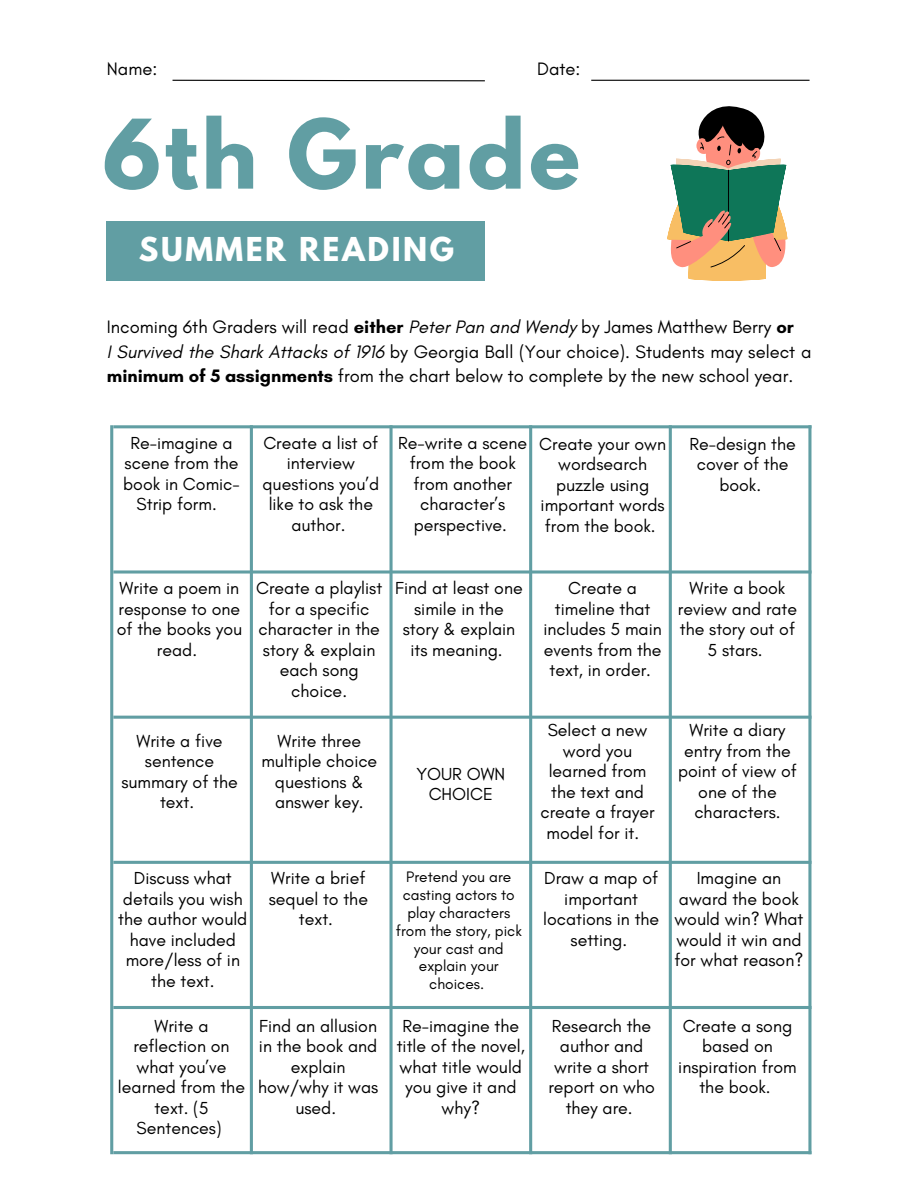
<style>
.page{position:relative;width:918px;height:1188px;background:#fff}
.page>*{position:absolute;margin:0;border:0;box-sizing:border-box;transform-origin:0 0}
.t1{font:700 84.9px "League Spartan";letter-spacing:.04em;color:#619ea3}
.t2{font:700 29.25px "League Spartan";letter-spacing:.09em;color:#fff}
.t3{font:18.3px/24.8px "Glacial Indifference";color:#000}
.t4{font:17.7px/20.5px "Glacial Indifference";color:#000;text-align:center}
.t5{font:15.45px/17.9px "Glacial Indifference";color:#000;text-align:center}
.s1{font-weight:700}
.s2{font-style:italic}
</style>
<div class="page">
<hr style="left:113px;top:425px;width:698px;height:3px;background:#619ea3">
<svg style="left:113px;top:570px;width:695px;height:4px;background:#85b4b7"></svg>
<hr style="left:113px;top:716px;width:698px;height:3px;background:#619ea3">
<hr style="left:113px;top:861px;width:698px;height:3px;background:#619ea3">
<hr style="left:113px;top:1006px;width:698px;height:3px;background:#619ea3">
<hr style="left:113px;top:1151px;width:698px;height:3px;background:#619ea3">
<hr style="left:110px;top:425px;width:3px;height:729px;background:#619ea3">
<svg style="left:389px;top:425px;width:4px;height:726px;background:#84b3b7"></svg>
<hr style="left:250px;top:425px;width:3px;height:729px;background:#619ea3">
<hr style="left:529px;top:425px;width:3px;height:729px;background:#619ea3">
<hr style="left:669px;top:425px;width:3px;height:729px;background:#619ea3">
<hr style="left:808px;top:425px;width:3px;height:729px;background:#619ea3">
<svg style="left:172px;top:79px;width:313px;height:3px"></svg>
<hr style="left:591px;top:80px;width:219px;height:1px;background:#000">
<div style="left:107px;top:221px;width:378px;height:60px;background:#619ea3"></div>
<svg style="left:667px;top:106px;width:121px;height:175px"></svg>
<h4 class="t3" style="left:107px;top:56px;width:52px">Name:</h4>
<p class="t3" style="left:537px;top:56px;width:45px">Date:</p>
<h4 class="t1" style="left:103px;top:112px;width:479px">6th Grade</h4>
<h4 class="t2" style="left:139px;top:235px;width:317px">SUMMER READING</h4>
<h4 class="t3" style="left:107px;top:314px;width:706px">Incoming 6th Graders will read <span class="s1">either</span> <span class="s2">Peter Pan and Wendy</span> by James Matthew Berry <span class="s1">or<br></span><span class="s2">I Survived the Shark Attacks of 1916</span> by Georgia Ball (Your choice). Students may select a <span class="s1">minimum of 5 assignments</span> from the chart below to complete by the new school year.</h4>
<h4 class="t4" style="left:123px;top:432px;width:118px">Re-imagine a scene from the book in Comic-<br>Strip form.</h4>
<h1 class="t4" style="left:263px;top:432px;width:118px">Create a list of interview questions you’d like to ask the author.</h1>
<h4 class="t4" style="left:398px;top:432px;width:131px">Re-write a scene from the book from another character’s perspective.</h4>
<h4 class="t4" style="left:539px;top:433px;width:128px">Create your own wordsearch puzzle using important words from the book.</h4>
<h4 class="t4" style="left:690px;top:433px;width:108px">Re-design the cover of the book.</h4>
<h4 class="t4" style="left:117px;top:578px;width:127px">Write a poem in response to one of the books you read.</h4>
<p class="t4" style="left:256px;top:578px;width:128px">Create a playlist for a specific character in the story &amp; explain each song choice.</p>
<h4 class="t4" style="left:121px;top:730px;width:118px">Write a five sentence summary of the text.</h4>
<h4 class="t4" style="left:261px;top:730px;width:117px">Write three multiple choice questions &amp; answer key.</h4>
<h4 class="t4" style="left:118px;top:868px;width:131px">Discuss what details you wish the author would have included more/less of in the text.</h4>
<h3 class="t4" style="left:269px;top:868px;width:101px">Write a brief sequel to the text.</h3>
<h4 class="t4" style="left:395px;top:578px;width:129px">Find at least one simile in the story &amp; explain its meaning.</h4>
<h4 class="t4" style="left:544px;top:578px;width:120px">Create a timeline that includes 5 main events from the text, in order.</h4>
<h4 class="t4" style="left:416px;top:763px;width:90px">YOUR OWN<br>CHOICE</h4>
<h4 class="t4" style="left:541px;top:720px;width:116px">Select a new word you learned from the text and create a frayer model for it.</h4>
<h2 class="t4" style="left:678px;top:578px;width:121px">Write a book review and rate the story out of<br>5 stars.</h2>
<h4 class="t4" style="left:678px;top:720px;width:120px">Write a diary entry from the point of view of one of the characters.</h4>
<h4 class="t5" style="left:396px;top:868px;width:128px">Pretend you are casting actors to play characters from the story, pick your cast and explain your choices.</h4>
<h4 class="t4" style="left:543px;top:868px;width:118px">Draw a map of important locations in the setting.</h4>
<h4 class="t4" style="left:674px;top:868px;width:131px">Imagine an award the book would win? What would it win and for what reason?</h4>
<h4 class="t4" style="left:118px;top:1015px;width:129px">Write a reflection on what you’ve learned from the text. (5<br>Sentences)</h4>
<h4 class="t4" style="left:548px;top:1015px;width:108px">Research the author and write a short report on who they are.</h4>
<h4 class="t4" style="left:258px;top:1015px;width:122px">Find an allusion in the book and explain how/why it was used.</h4>
<h4 class="t4" style="left:397px;top:1015px;width:130px">Re-imagine the title of the novel, what title would you give it and why?</h4>
<h4 class="t4" style="left:678px;top:1015px;width:120px">Create a song based on inspiration from the book.</h4>
</div>
